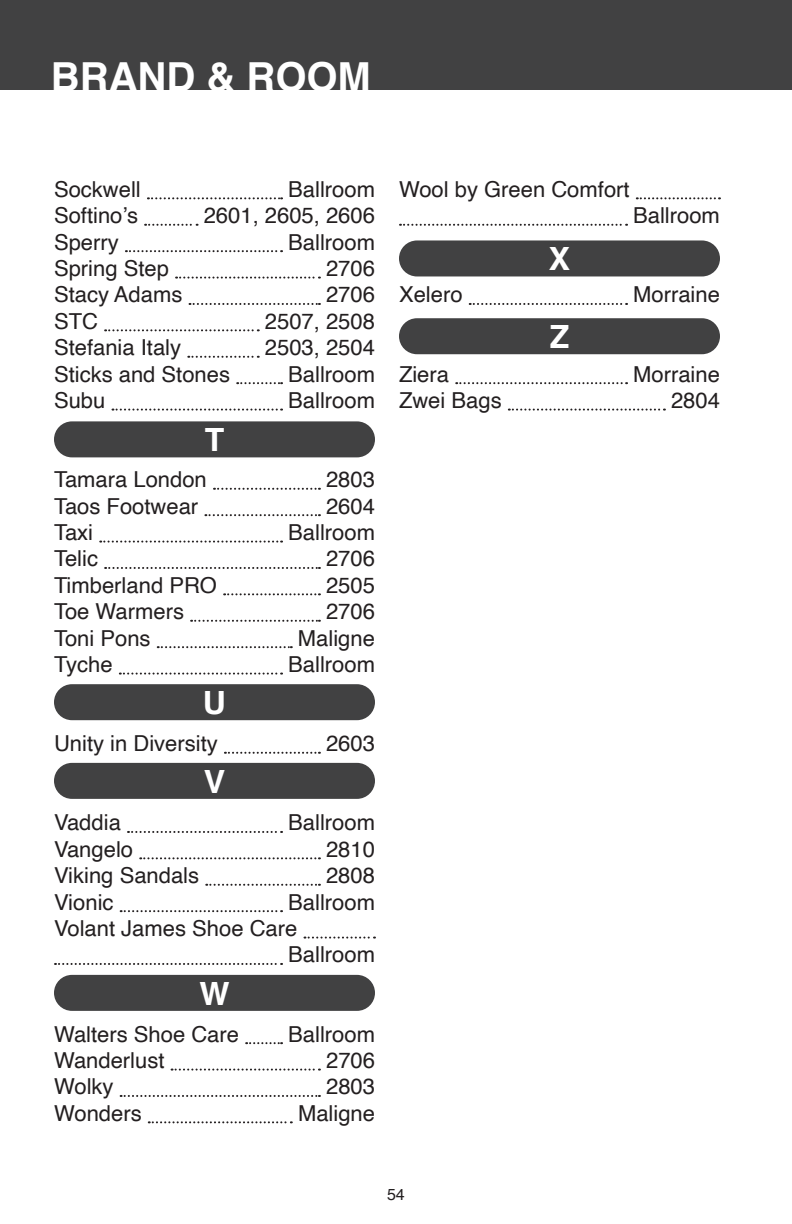
<style>
.page{position:relative;width:792px;height:1224px;background:#fff}
.page>*{position:absolute;margin:0;border:0;box-sizing:border-box;transform-origin:0 0}
.t1{font:700 40px "Helvetica";color:#fff}
.t2{font:700 32px "Helvetica";color:#fff}
.t3{font:22px "Helvetica";color:#231f20}
.t4{font:16px "Helvetica";color:#231f20}
</style>
<div class="page">
<div style="left:0;top:0;width:792px;height:90px;background:#414142"></div>
<svg style="left:148px;top:197px;width:134px;height:2px"></svg>
<svg style="left:145px;top:224px;width:53px;height:2px"></svg>
<svg style="left:126px;top:250px;width:156px;height:2px"></svg>
<svg style="left:176px;top:277px;width:144px;height:2px"></svg>
<svg style="left:190px;top:303px;width:130px;height:2px"></svg>
<svg style="left:105px;top:329px;width:154px;height:2px"></svg>
<svg style="left:188px;top:356px;width:71px;height:2px"></svg>
<svg style="left:237px;top:382px;width:45px;height:2px"></svg>
<svg style="left:112px;top:409px;width:170px;height:2px"></svg>
<svg style="left:214px;top:488px;width:106px;height:2px"></svg>
<svg style="left:205px;top:514px;width:115px;height:2px"></svg>
<svg style="left:100px;top:541px;width:182px;height:2px"></svg>
<svg style="left:105px;top:567px;width:215px;height:2px"></svg>
<svg style="left:224px;top:593px;width:96px;height:2px"></svg>
<svg style="left:191px;top:620px;width:129px;height:2px"></svg>
<svg style="left:158px;top:646px;width:134px;height:2px"></svg>
<svg style="left:120px;top:673px;width:162px;height:2px"></svg>
<svg style="left:225px;top:752px;width:95px;height:2px"></svg>
<svg style="left:128px;top:831px;width:154px;height:2px"></svg>
<svg style="left:140px;top:857px;width:180px;height:2px"></svg>
<svg style="left:206px;top:884px;width:114px;height:2px"></svg>
<svg style="left:121px;top:910px;width:161px;height:2px"></svg>
<svg style="left:304px;top:937px;width:71px;height:2px"></svg>
<svg style="left:55px;top:963px;width:227px;height:2px"></svg>
<svg style="left:246px;top:1042px;width:36px;height:2px"></svg>
<svg style="left:172px;top:1069px;width:148px;height:2px"></svg>
<svg style="left:121px;top:1095px;width:199px;height:2px"></svg>
<svg style="left:149px;top:1121px;width:143px;height:2px"></svg>
<svg style="left:637px;top:197px;width:83px;height:2px"></svg>
<svg style="left:400px;top:224px;width:227px;height:2px"></svg>
<svg style="left:470px;top:303px;width:157px;height:2px"></svg>
<svg style="left:456px;top:382px;width:171px;height:2px"></svg>
<svg style="left:509px;top:409px;width:156px;height:2px"></svg>
<div style="left:399px;top:318px;width:321px;height:36px;background:#414142;border-radius:18px"></div>
<div style="left:399px;top:240px;width:321px;height:36px;background:#414142;border-radius:18px"></div>
<div style="left:54px;top:975px;width:321px;height:36px;background:#414142;border-radius:18px"></div>
<div style="left:54px;top:763px;width:321px;height:36px;background:#414142;border-radius:18px"></div>
<div style="left:54px;top:421px;width:321px;height:36px;background:#414142;border-radius:18px"></div>
<div style="left:54px;top:684px;width:321px;height:36px;background:#414142;border-radius:18px"></div>
<h1 class="t1" style="left:51px;top:44px;width:321px">BRAND &amp; ROOM</h1>
<p class="t3" style="left:54px;top:172px;width:88px">Sockwell</p>
<p class="t3" style="left:288px;top:172px;width:88px">Ballroom</p>
<p class="t3" style="left:54px;top:198px;width:85px">Softino’s</p>
<p class="t3" style="left:204px;top:198px;width:173px">2601, 2605, 2606</p>
<p class="t3" style="left:54px;top:225px;width:66px">Sperry</p>
<p class="t3" style="left:288px;top:225px;width:88px">Ballroom</p>
<p class="t3" style="left:54px;top:251px;width:116px">Spring Step</p>
<p class="t3" style="left:326px;top:251px;width:50px">2706</p>
<p class="t3" style="left:54px;top:278px;width:130px">Stacy Adams</p>
<p class="t3" style="left:326px;top:278px;width:50px">2706</p>
<p class="t3" style="left:54px;top:304px;width:45px">STC</p>
<p class="t3" style="left:265px;top:304px;width:112px">2507, 2508</p>
<p class="t3" style="left:54px;top:330px;width:129px">Stefania Italy</p>
<p class="t3" style="left:265px;top:330px;width:112px">2503, 2504</p>
<p class="t3" style="left:54px;top:357px;width:178px">Sticks and Stones</p>
<p class="t3" style="left:288px;top:357px;width:88px">Ballroom</p>
<p class="t3" style="left:54px;top:383px;width:53px">Subu</p>
<p class="t3" style="left:288px;top:383px;width:88px">Ballroom</p>
<h2 class="t2" style="left:205px;top:414px;width:21px">T</h2>
<p class="t3" style="left:54px;top:462px;width:154px">Tamara London</p>
<p class="t3" style="left:326px;top:462px;width:50px">2803</p>
<p class="t3" style="left:54px;top:489px;width:146px">Taos Footwear</p>
<p class="t3" style="left:326px;top:489px;width:50px">2604</p>
<p class="t3" style="left:54px;top:515px;width:41px">Taxi</p>
<p class="t3" style="left:288px;top:515px;width:88px">Ballroom</p>
<p class="t3" style="left:54px;top:542px;width:45px">Telic</p>
<p class="t3" style="left:326px;top:542px;width:50px">2706</p>
<p class="t3" style="left:54px;top:568px;width:165px">Timberland PRO</p>
<p class="t3" style="left:326px;top:568px;width:50px">2505</p>
<p class="t3" style="left:54px;top:594px;width:131px">Toe Warmers</p>
<p class="t3" style="left:326px;top:594px;width:50px">2706</p>
<p class="t3" style="left:54px;top:621px;width:98px">Toni Pons</p>
<p class="t3" style="left:298px;top:621px;width:79px">Maligne</p>
<p class="t3" style="left:54px;top:647px;width:60px">Tyche</p>
<p class="t3" style="left:288px;top:647px;width:88px">Ballroom</p>
<h2 class="t2" style="left:203px;top:677px;width:25px">U</h2>
<p class="t3" style="left:54px;top:726px;width:165px">Unity in Diversity</p>
<p class="t3" style="left:326px;top:726px;width:50px">2603</p>
<h2 class="t2" style="left:204px;top:756px;width:23px">V</h2>
<p class="t3" style="left:54px;top:806px;width:68px">Vaddia</p>
<p class="t3" style="left:288px;top:806px;width:88px">Ballroom</p>
<p class="t3" style="left:54px;top:832px;width:81px">Vangelo</p>
<p class="t3" style="left:326px;top:832px;width:50px">2810</p>
<p class="t3" style="left:54px;top:858px;width:147px">Viking Sandals</p>
<p class="t3" style="left:326px;top:858px;width:50px">2808</p>
<p class="t3" style="left:54px;top:885px;width:61px">Vionic</p>
<p class="t3" style="left:288px;top:885px;width:88px">Ballroom</p>
<p class="t3" style="left:54px;top:911px;width:245px">Volant James Shoe Care</p>
<p class="t3" style="left:288px;top:938px;width:88px">Ballroom</p>
<h2 class="t2" style="left:199px;top:968px;width:32px">W</h2>
<p class="t3" style="left:54px;top:1017px;width:187px">Walters Shoe Care</p>
<p class="t3" style="left:288px;top:1017px;width:88px">Ballroom</p>
<p class="t3" style="left:54px;top:1043px;width:112px">Wanderlust</p>
<p class="t3" style="left:326px;top:1043px;width:50px">2706</p>
<p class="t3" style="left:54px;top:1070px;width:61px">Wolky</p>
<p class="t3" style="left:326px;top:1070px;width:50px">2803</p>
<p class="t3" style="left:54px;top:1096px;width:89px">Wonders</p>
<p class="t3" style="left:298px;top:1096px;width:79px">Maligne</p>
<p class="t3" style="left:399px;top:172px;width:232px">Wool by Green Comfort</p>
<h2 class="t2" style="left:549px;top:233px;width:23px">X</h2>
<p class="t3" style="left:633px;top:198px;width:88px">Ballroom</p>
<p class="t3" style="left:399px;top:278px;width:65px">Xelero</p>
<p class="t3" style="left:633px;top:278px;width:88px">Morraine</p>
<h2 class="t2" style="left:550px;top:311px;width:21px">Z</h2>
<p class="t3" style="left:399px;top:357px;width:52px">Ziera</p>
<p class="t3" style="left:633px;top:357px;width:88px">Morraine</p>
<p class="t3" style="left:399px;top:383px;width:104px">Zwei Bags</p>
<p class="t3" style="left:671px;top:383px;width:50px">2804</p>
<p class="t4" style="left:387px;top:1182px;width:19px">54</p>
</div>
